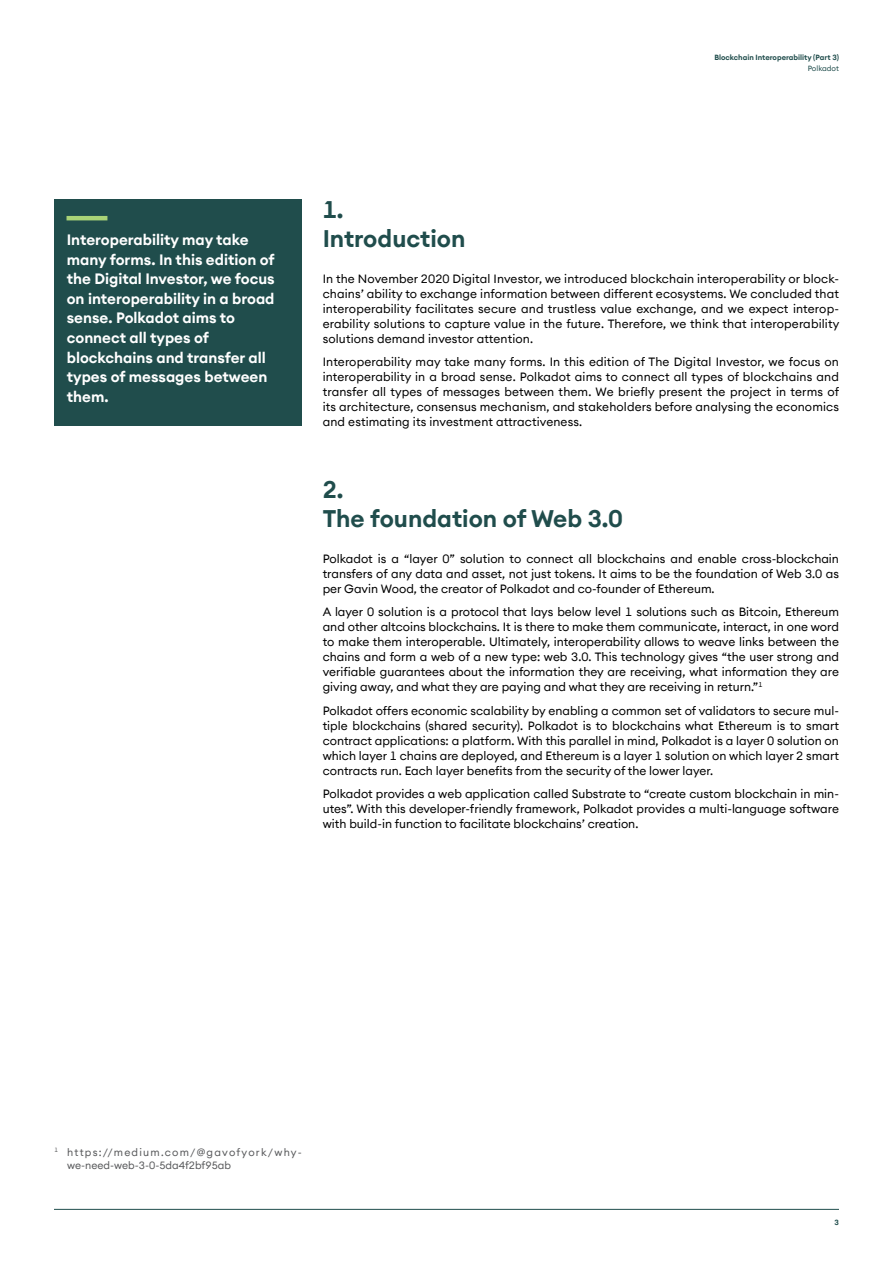
<style>
.page{position:relative;width:893px;height:1263px;background:#fff}
.page>*{position:absolute;margin:0;border:0;box-sizing:border-box;transform-origin:0 0}
.t1{font:600 24px/28.8px "Seba Euclid";color:#204d4c}
.t2{font:600 15px/19.5px "Seba Euclid";color:#fff}
.t3{font:12px/15px "Seba Euclid";color:#000;text-align:justify}
.t4{font:10.5px/13.5px "Seba Euclid";letter-spacing:.105em;color:#58595b}
.t5{font:600 7.5px "Seba Euclid";color:#204d4c}
.t6{font:7.5px "Seba Euclid";color:#204d4c}
</style>
<div class="page">
<hr style="left:54px;top:1209px;width:785px;height:1px;background:#204d4c">
<div style="left:54px;top:200px;width:247px;height:226px;background:#204d4c"></div>
<hr style="left:67px;top:216px;width:40px;height:4px;background:#a9d377">
<p class="t5" style="left:714px;top:53px;width:126px">Blockchain Interoperability (Part 3)</p>
<p class="t6" style="left:808px;top:63px;width:33px">Polkadot</p>
<p class="t2" style="left:67px;top:230px;width:210px">Interoperability may take many forms. In this edition of the Digital Investor, we focus on interoperability in a broad sense. Polkadot aims to connect all types of blockchains and transfer all types of messages between them.</p>
<h1 class="t1" style="left:323px;top:195px;width:144px">1.<br>Introduction</h1>
<p class="t3" style="left:323px;top:271px;width:518px">In the November 2020 Digital Investor, we introduced blockchain interoperability or block&shy;chains’ ability to exchange information between different ecosystems. We concluded that interoperability facilitates secure and trustless value exchange, and we expect interop&shy;erability solutions to capture value in the future. Therefore, we think that interoperability solutions demand investor attention.</p>
<p class="t3" style="left:323px;top:355px;width:518px">Interoperability may take many forms. In this edition of The Digital Investor, we focus on interoperability in a broad sense. Polkadot aims to connect all types of blockchains and transfer all types of messages between them. We briefly present the project in terms of its architecture, consensus mechanism, and stakeholders before analysing the economics and estimating its investment attractiveness.</p>
<h1 class="t1" style="left:323px;top:475px;width:301px">2.<br>The foundation of Web 3.0</h1>
<p class="t3" style="left:323px;top:551px;width:518px">Polkadot is a “layer 0” solution to connect all blockchains and enable cross-blockchain transfers of any data and asset, not just tokens. It aims to be the foundation of Web 3.0 as per Gavin Wood, the creator of Polkadot and co-founder of Ethereum.</p>
<p class="t3" style="left:323px;top:604px;width:518px">A layer 0 solution is a protocol that lays below level 1 solutions such as Bitcoin, Ethereum and other altcoins blockchains. It is there to make them communicate, interact, in one word to make them interoperable. Ultimately, interoperability allows to weave links between the chains and form a web of a new type: web 3.0. This technology gives “the user strong and verifiable guarantees about the information they are receiving, what information they are giving away, and what they are paying and what they are receiving in return.”<sup>1</sup></p>
<p class="t3" style="left:323px;top:703px;width:518px">Polkadot offers economic scalability by enabling a common set of validators to secure mul&shy;tiple blockchains (shared security). Polkadot is to blockchains what Ethereum is to smart contract applications: a platform. With this parallel in mind, Polkadot is a layer 0 solution on which layer 1 chains are deployed, and Ethereum is a layer 1 solution on which layer 2 smart contracts run. Each layer benefits from the security of the lower layer.</p>
<p class="t3" style="left:323px;top:786px;width:518px">Polkadot provides a web application called Substrate to “create custom blockchain in min&shy;utes”. With this developer-friendly framework, Polkadot provides a multi-language software with build-in function to facilitate blockchains’ creation.</p>
<p class="t4" style="left:67px;top:1145px;width:236px;text-indent:-13px"><sup>1</sup> https://medium.com/@gavofyork/why&shy;we-need-web-3-0-5da4f2bf95ab</p>
<p class="t5" style="left:834px;top:1217px;width:6px">3</p>
</div>
